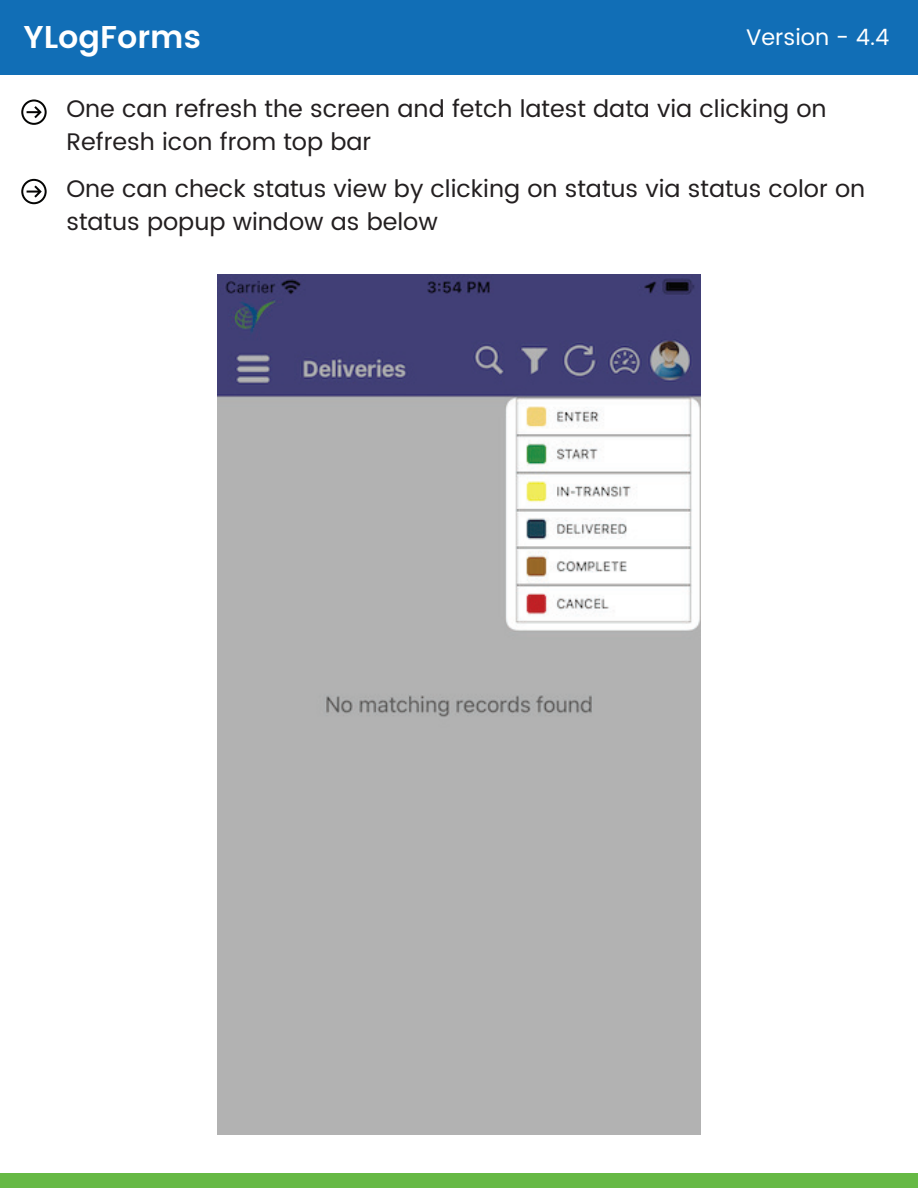
<style>
.page{position:relative;width:918px;height:1188px;background:#fff}
.page>*{position:absolute;margin:0;border:0;box-sizing:border-box;transform-origin:0 0}
.t1{font:600 31.5px "Poppins";color:#fff}
.t2{font:24px/33px "Poppins";color:#231f20}
.t3{font:22.5px "Poppins";color:#fff}
</style>
<div class="page">
<div style="left:0;top:1173px;width:918px;height:15px;background:#66b945"></div>
<div style="left:0;top:0;width:918px;height:75px;background:#116eb6"></div>
<svg style="left:21px;top:99px;width:26px;height:26px"></svg>
<svg style="left:21px;top:179px;width:26px;height:25px"></svg>
<img style="left:218px;top:274px;width:482px;height:860px">
<h1 class="t1" style="left:23px;top:14px;width:179px">YLogForms</h1>
<p class="t3" style="left:746px;top:21px;width:145px">Version - 4.4</p>
<p class="t2" style="left:66px;top:93px;width:762px">One can refresh the screen and fetch latest data via clicking on<br>Refresh icon from top bar</p>
<p class="t2" style="left:66px;top:172px;width:800px">One can check status view by clicking on status via status color on status popup window as below</p>
</div>
